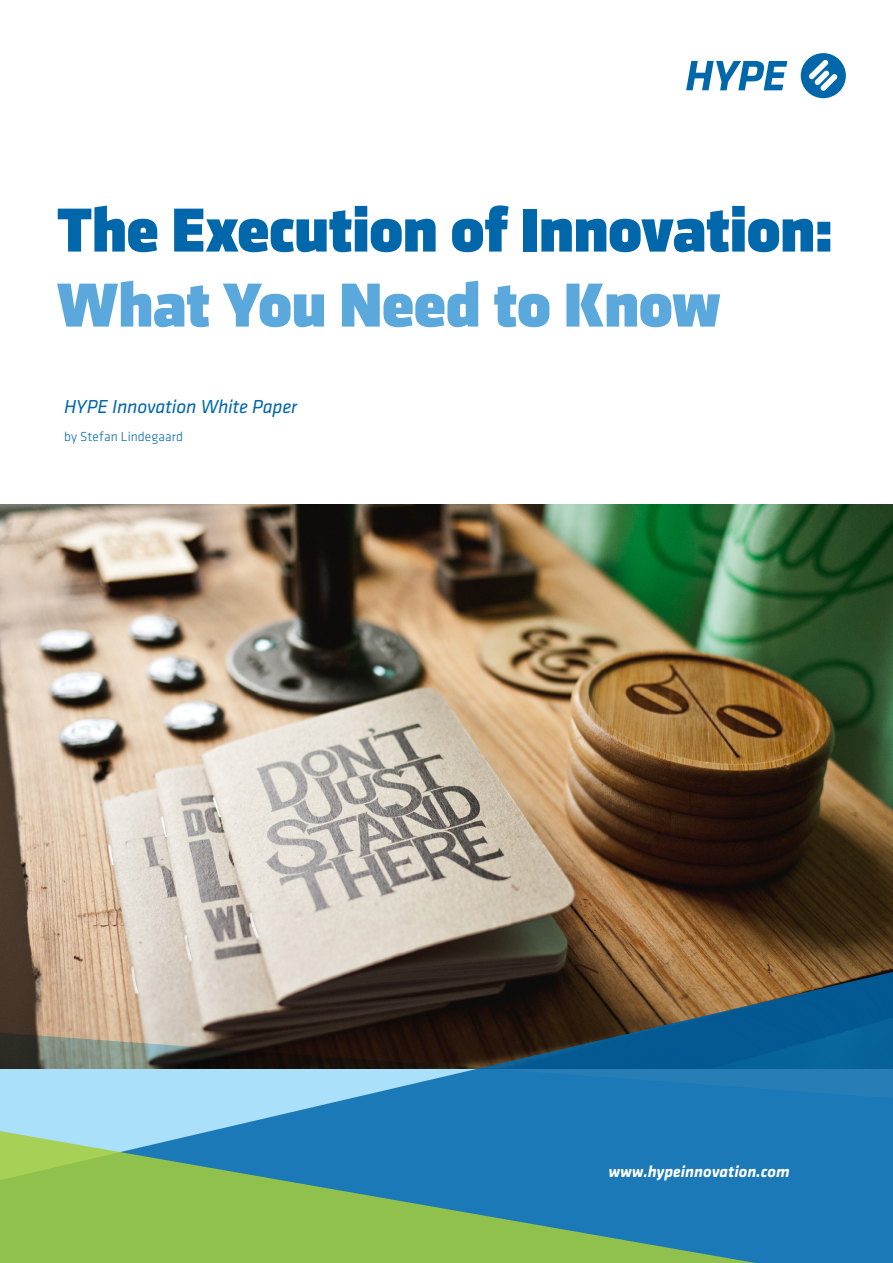
<style>
.page{position:relative;width:893px;height:1263px;background:#fff}
.page>*{position:absolute;margin:0;border:0;box-sizing:border-box;transform-origin:0 0}
.t1{font:64.5px/75px "Klavika Display Bl";letter-spacing:-.005em;color:#0067aa}
.TITEL_2__Zeile{font:italic 19.5px "Klavika";letter-spacing:-.01em;color:#0067aa}
.t2{font:italic 700 16.5px "Klavika";color:#fff}
.TITEL_2__Zeile-2{font:300 13.5px "Klavika";letter-spacing:.01em;color:#0067aa}
.s1{color:#5ba8dc}
</style>
<div class="page">
<img style="left:0;top:504px;width:893px;height:382px">
<svg style="left:0;top:886px;width:893px;height:153px;background:#817566"></svg>
<svg style="left:0;top:1039px;width:893px;height:224px;background:#4a9097"></svg>
<svg style="left:801px;top:53px;width:45px;height:45px"></svg>
<svg style="left:686px;top:61px;width:101px;height:29px"></svg>
<h1 class="t1" style="left:57px;top:195px;width:778px">The Execution of Innovation:<br><span class="s1">What You Need to Know</span></h1>
<p class="TITEL_2__Zeile" style="left:64px;top:394px;width:235px">HYPE Innovation White Paper</p>
<p class="TITEL_2__Zeile-2" style="left:64px;top:428px;width:121px">by Stefan Lindegaard</p>
<p class="t2" style="left:608px;top:1159px;width:183px">www.hypeinnovation.com</p>
</div>
